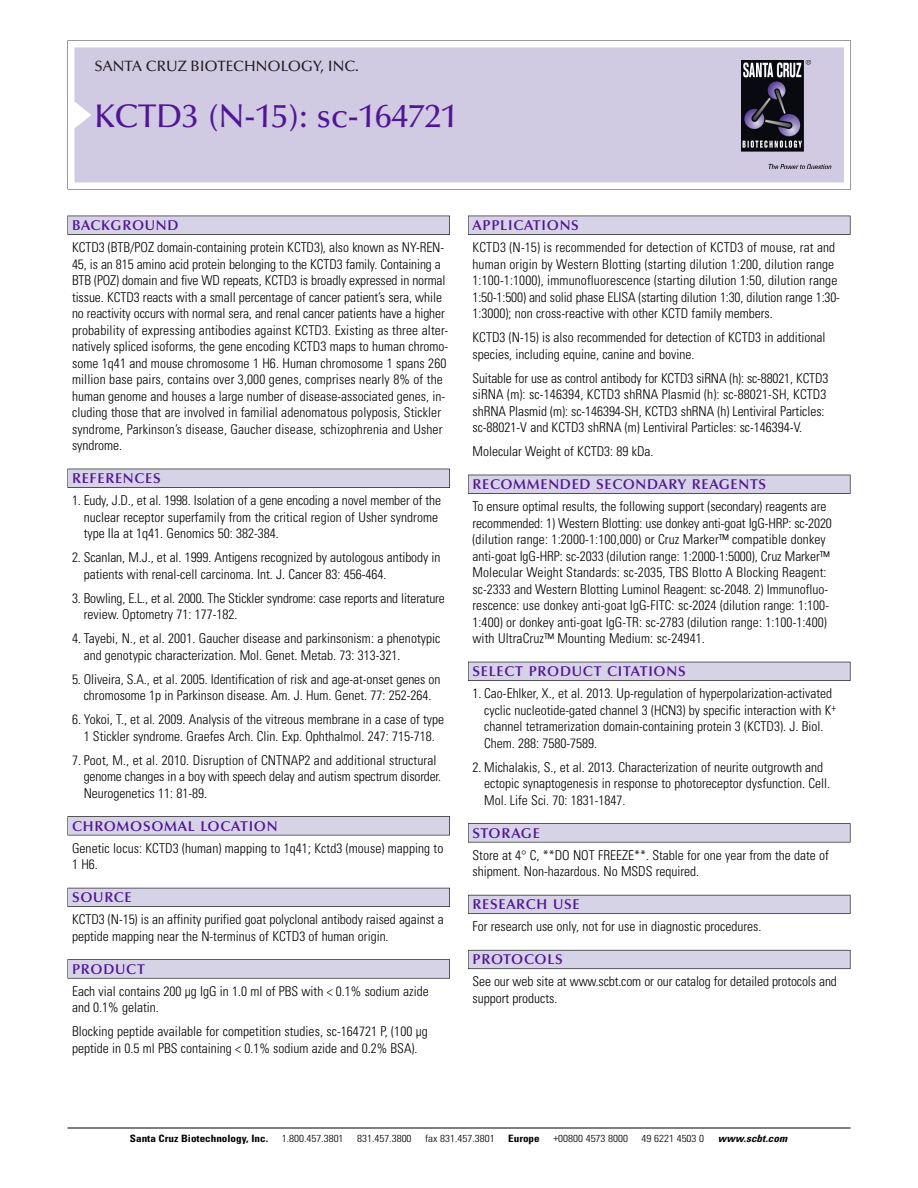
<style>
.page{position:relative;width:918px;height:1188px;background:#fff}
.page>*{position:absolute;margin:0;border:0;box-sizing:border-box;transform-origin:0 0}
.t1{font:500 33px "Optima";color:#511695}
.t2{font:500 15px "Optima";color:#231f20}
.t3{font:600 14.25px "Optima";letter-spacing:.05em;color:#511695}
.t4{font:300 condensed 13.5px/16.5px "Univers";color:#000}
.t5{font:300 condensed 10.2px "Univers";color:#000;scale:1.1 1}
.t6{font:700 condensed 10.2px "Univers";color:#000;scale:1.1 1}
.t7{font:italic 700 condensed 10.2px "Univers";letter-spacing:.005em;color:#000;scale:1.1 1}
</style>
<div class="page">
<svg style="left:68px;top:40px;width:783px;height:149px"></svg>
<div style="left:74px;top:47px;width:770px;height:135px;background:#d1cae3"></div>
<img style="left:741px;top:60px;width:90px;height:108px">
<div style="left:68px;top:216px;width:382px;height:19px;background:#525155"></div>
<div style="left:68px;top:216px;width:381px;height:18px;background:#d7d3e7"></div>
<div style="left:68px;top:469px;width:382px;height:19px;background:#515055"></div>
<div style="left:68px;top:469px;width:381px;height:18px;background:#d7d3e7"></div>
<div style="left:68px;top:816px;width:382px;height:19px;background:#545357"></div>
<div style="left:68px;top:817px;width:381px;height:18px;background:#d7d3e7"></div>
<div style="left:68px;top:888px;width:382px;height:19px;background:#54535a"></div>
<div style="left:68px;top:888px;width:381px;height:18px;background:#d7d3e7"></div>
<svg style="left:68px;top:959px;width:382px;height:20px"></svg>
<div style="left:68px;top:960px;width:381px;height:18px;background:#d7d3e7"></div>
<div style="left:468px;top:216px;width:382px;height:19px;background:#525155"></div>
<div style="left:468px;top:216px;width:382px;height:18px;background:#d7d3e7"></div>
<div style="left:468px;top:475px;width:382px;height:19px;background:#515055"></div>
<div style="left:468px;top:475px;width:382px;height:18px;background:#d7d3e7"></div>
<div style="left:468px;top:662px;width:382px;height:19px;background:#525158"></div>
<div style="left:468px;top:662px;width:382px;height:18px;background:#d7d3e7"></div>
<div style="left:468px;top:823px;width:382px;height:19px;background:#575759"></div>
<div style="left:468px;top:824px;width:382px;height:18px;background:#d7d3e7"></div>
<div style="left:468px;top:895px;width:382px;height:19px;background:#5b5a62"></div>
<div style="left:468px;top:895px;width:382px;height:18px;background:#d7d3e7"></div>
<div style="left:468px;top:950px;width:382px;height:19px;background:#66646e"></div>
<div style="left:468px;top:950px;width:382px;height:18px;background:#d7d3e7"></div>
<hr style="left:68px;top:1128px;width:782px;height:1px;background:#000">
<p class="t2" style="left:94px;top:61px;width:266px">SANTA CRUZ BIOTECHNOLOGY, INC.</p>
<h1 class="t1" style="left:94px;top:103px;width:365px">KCTD3 (N-15): sc-164721</h1>
<p class="t3" style="left:72px;top:219px;width:108px">BACKGROUND</p>
<p class="t4" style="left:72px;top:240px;width:378px">KCTD3 (BTB/POZ domain-containing protein KCTD3), also known as NY-REN-45, is an 815 amino acid protein belonging to the KCTD3 family. Containing a BTB (POZ) domain and five WD repeats, KCTD3 is broadly expressed in normal tissue. KCTD3 reacts with a small percentage of cancer patient’s sera, while no reactivity occurs with normal sera, and renal cancer patients have a higher probability of expressing antibodies against KCTD3. Existing as three alter&shy;natively spliced isoforms, the gene encoding KCTD3 maps to human chromo&shy;some 1q41 and mouse chromosome 1 H6. Human chromosome 1 spans 260 million base pairs, contains over 3,000 genes, comprises nearly 8% of the human genome and houses a large number of disease-associated genes, in&shy;cluding those that are involved in familial adenomatous polyposis, Stickler syndrome, Parkinson’s disease, Gaucher disease, schizophrenia and Usher syndrome.</p>
<p class="t3" style="left:72px;top:473px;width:90px">REFERENCES</p>
<p class="t4" style="left:84px;top:493px;width:359px;text-indent:-12px">1. Eudy, J.D., et al. 1998. Isolation of a gene encoding a novel member of the nuclear receptor superfamily from the critical region of Usher syndrome type IIa at 1q41. Genomics 50: 382-384.</p>
<p class="t4" style="left:84px;top:550px;width:358px;text-indent:-12px">2. Scanlan, M.J., et al. 1999. Antigens recognized by autologous antibody in patients with renal-cell carcinoma. Int. J. Cancer 83: 456-464.</p>
<p class="t4" style="left:84px;top:591px;width:363px;text-indent:-12px">3. Bowling, E.L., et al. 2000. The Stickler syndrome: case reports and literature review. Optometry 71: 177-182.</p>
<p class="t4" style="left:84px;top:631px;width:358px;text-indent:-12px">4. Tayebi, N., et al. 2001. Gaucher disease and parkinsonism: a phenotypic and genotypic characterization. Mol. Genet. Metab. 73: 313-321.</p>
<p class="t4" style="left:72px;top:672px;width:370px;text-align:center">5. Oliveira, S.A., et al. 2005. Identification of risk and age-at-onset genes on chromosome 1p in Parkinson disease. Am. J. Hum. Genet. 77: 252-264.</p>
<p class="t4" style="left:72px;top:712px;width:374px;text-align:center">6. Yokoi, T., et al. 2009. Analysis of the vitreous membrane in a case of type<br>1 Stickler syndrome. Graefes Arch. Clin. Exp. Ophthalmol. 247: 715-718.</p>
<p class="t4" style="left:84px;top:753px;width:359px;text-indent:-12px">7. Poot, M., et al. 2010. Disruption of CNTNAP2 and additional structural genome changes in a boy with speech delay and autism spectrum disorder.<br>Neurogenetics 11: 81-89.</p>
<p class="t3" style="left:72px;top:820px;width:207px">CHROMOSOMAL LOCATION</p>
<p class="t4" style="left:72px;top:841px;width:373px">Genetic locus: KCTD3 (human) mapping to 1q41; Kctd3 (mouse) mapping to<br>1 H6.</p>
<p class="t3" style="left:72px;top:892px;width:61px">SOURCE</p>
<p class="t4" style="left:72px;top:912px;width:373px">KCTD3 (N-15) is an affinity purified goat polyclonal antibody raised against a peptide mapping near the N-terminus of KCTD3 of human origin.</p>
<p class="t3" style="left:72px;top:963px;width:74px">PRODUCT</p>
<p class="t4" style="left:72px;top:984px;width:358px">Each vial contains 200 µg IgG in 1.0 ml of PBS with &lt; 0.1% sodium azide and 0.1% gelatin.</p>
<p class="t4" style="left:72px;top:1024px;width:357px">Blocking peptide available for competition studies, sc-164721 P, (100 µg peptide in 0.5 ml PBS containing &lt; 0.1% sodium azide and 0.2% BSA).</p>
<p class="t3" style="left:473px;top:219px;width:108px">APPLICATIONS</p>
<p class="t4" style="left:473px;top:240px;width:369px">KCTD3 (N-15) is recommended for detection of KCTD3 of mouse, rat and human origin by Western Blotting (starting dilution 1:200, dilution range 1:100-1:1000), immunofluorescence (starting dilution 1:50, dilution range 1:50-1:500) and solid phase ELISA (starting dilution 1:30, dilution range 1:30- 1:3000); non cross-reactive with other KCTD family members.</p>
<p class="t4" style="left:473px;top:330px;width:354px">KCTD3 (N-15) is also recommended for detection of KCTD3 in additional species, including equine, canine and bovine.</p>
<p class="t4" style="left:473px;top:371px;width:357px">Suitable for use as control antibody for KCTD3 siRNA (h): sc-88021, KCTD3 siRNA (m): sc-146394, KCTD3 shRNA Plasmid (h): sc-88021-SH, KCTD3 shRNA Plasmid (m): sc-146394-SH, KCTD3 shRNA (h) Lentiviral Particles: sc-88021-V and KCTD3 shRNA (m) Lentiviral Particles: sc-146394-V.</p>
<p class="t4" style="left:473px;top:444px;width:183px">Molecular Weight of KCTD3: 89 kDa.</p>
<p class="t3" style="left:473px;top:479px;width:295px">RECOMMENDED SECONDARY REAGENTS</p>
<p class="t4" style="left:473px;top:499px;width:361px">To ensure optimal results, the following support (secondary) reagents are recommended: 1) Western Blotting: use donkey anti-goat IgG-HRP: sc-2020 (dilution range: 1:2000-1:100,000) or Cruz Marker™ compatible donkey anti-goat IgG-HRP: sc-2033 (dilution range: 1:2000-1:5000), Cruz Marker™ Molecular Weight Standards: sc-2035, TBS Blotto A Blocking Reagent: sc-2333 and Western Blotting Luminol Reagent: sc-2048. 2) Immunofluo&shy;rescence: use donkey anti-goat IgG-FITC: sc-2024 (dilution range: 1:100- 1:400) or donkey anti-goat IgG-TR: sc-2783 (dilution range: 1:100-1:400) with UltraCruz™ Mounting Medium: sc-24941.</p>
<p class="t3" style="left:473px;top:666px;width:215px">SELECT PRODUCT CITATIONS</p>
<p class="t4" style="left:484px;top:686px;width:354px;text-indent:-12px">1. Cao-Ehlker, X., et al. 2013. Up-regulation of hyperpolarization-activated cyclic nucleotide-gated channel 3 (HCN3) by specific interaction with K<sup>+ </sup>channel tetramerization domain-containing protein 3 (KCTD3). J. Biol.<br>Chem. 288: 7580-7589.</p>
<p class="t4" style="left:484px;top:760px;width:348px;text-indent:-12px">2. Michalakis, S., et al. 2013. Characterization of neurite outgrowth and ectopic synaptogenesis in response to photoreceptor dysfunction. Cell.<br>Mol. Life Sci. 70: 1831-1847.</p>
<p class="t3" style="left:473px;top:827px;width:69px">STORAGE</p>
<p class="t4" style="left:473px;top:848px;width:358px">Store at 4° C, **DO NOT FREEZE**. Stable for one year from the date of shipment. Non-hazardous. No MSDS required.</p>
<p class="t3" style="left:473px;top:899px;width:109px">RESEARCH USE</p>
<p class="t4" style="left:473px;top:919px;width:290px">For research use only, not for use in diagnostic procedures.</p>
<p class="t3" style="left:473px;top:954px;width:92px">PROTOCOLS</p>
<p class="t4" style="left:473px;top:974px;width:366px">See our web site at www.scbt.com or our catalog for detailed protocols and support products.</p>
<p class="t6" style="left:130px;top:1135px;width:127px">Santa Cruz Biotechnology, Inc.</p>
<p class="t5" style="left:282px;top:1135px;width:58px">1.800.457.3801</p>
<p class="t5" style="left:357px;top:1135px;width:51px">831.457.3800</p>
<p class="t5" style="left:425px;top:1135px;width:65px">fax 831.457.3801</p>
<p class="t6" style="left:508px;top:1135px;width:30px">Europe</p>
<p class="t5" style="left:553px;top:1135px;width:69px">+00800 4573 8000</p>
<p class="t5" style="left:642px;top:1135px;width:58px">49 6221 4503 0</p>
<p class="t7" style="left:718px;top:1135px;width:64px">www.scbt.com</p>
</div>
